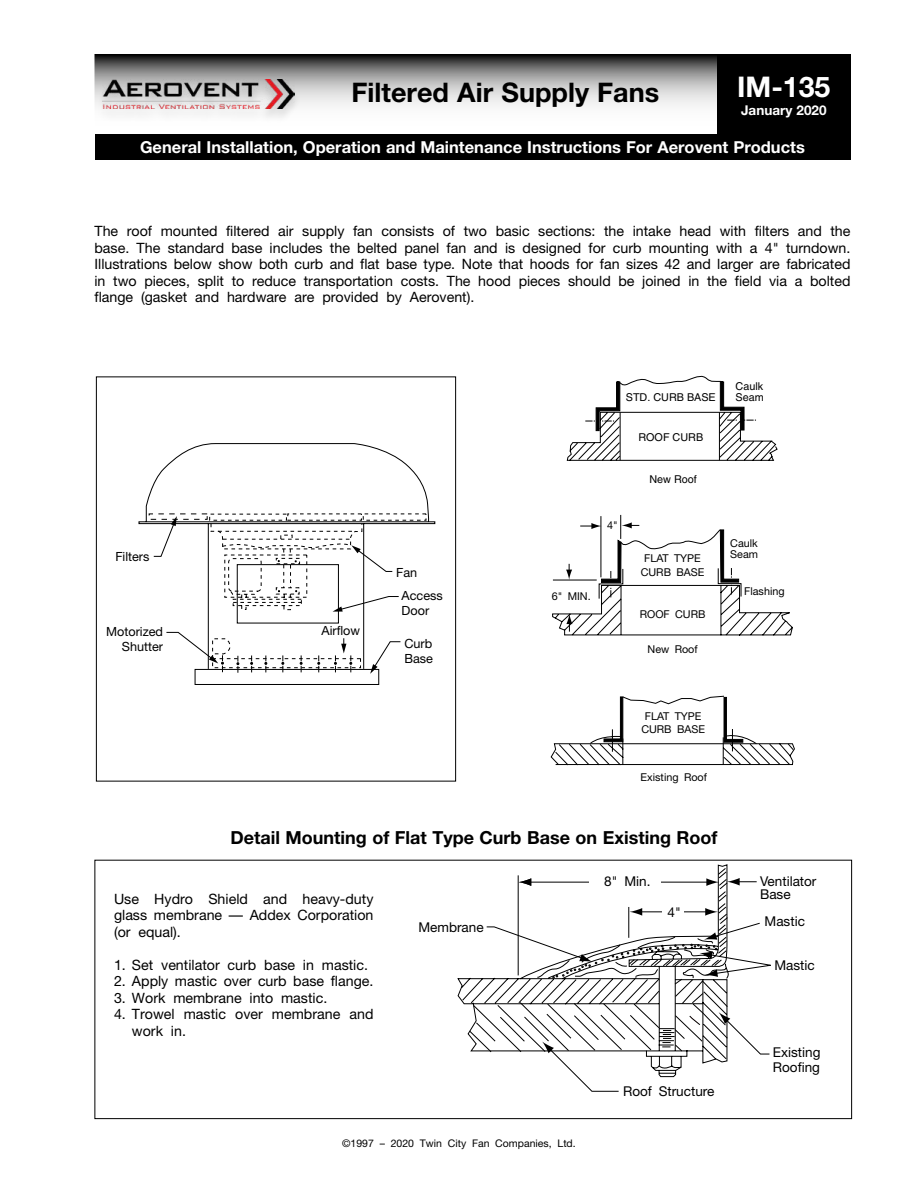
<style>
.page{position:relative;width:918px;height:1188px;background:#fff}
.page>*{position:absolute;margin:0;border:0;box-sizing:border-box;transform-origin:0 0}
.t1{font:700 28.5px "Helvetica Neue";color:#fff}
.t2{font:700 27px "Helvetica Neue";color:#000}
.t3{font:700 18px "Helvetica Neue";color:#000}
.t4{font:700 16.5px "Helvetica Neue";color:#fff}
.t5{font:14.25px/16.5px "Helvetica Neue";color:#000;text-align:justify}
.t6{font:13.5px/15px "Helvetica Neue";color:#000}
.t7{font:700 13.5px "Helvetica Neue";color:#fff}
.t8{font:12.6px/14.4px "Helvetica Neue";color:#000}
.t9{font:10.8px/13.2px "Helvetica Neue";color:#000;text-align:center}
.t10{font:10.8px/10.8px "Helvetica";color:#000}
.t11{font:10.5px "Helvetica Neue";color:#000}
</style>
<div class="page">
<svg style="left:567px;top:375px;width:211px;height:86px"></svg>
<svg style="left:552px;top:514px;width:241px;height:122px"></svg>
<svg style="left:550px;top:696px;width:245px;height:70px"></svg>
<svg style="left:469px;top:867px;width:259px;height:185px"></svg>
<svg style="left:706px;top:878px;width:13px;height:8px"></svg>
<svg style="left:519px;top:878px;width:12px;height:8px"></svg>
<svg style="left:727px;top:878px;width:30px;height:8px"></svg>
<hr style="left:640px;top:911px;width:68px;height:1px;background:#000">
<svg style="left:705px;top:908px;width:13px;height:8px"></svg>
<svg style="left:629px;top:908px;width:13px;height:8px"></svg>
<div style="left:662px;top:902px;width:22px;height:23px;background:#fff"></div>
<div style="left:589px;top:873px;width:72px;height:14px;background:#fff"></div>
<svg style="left:486px;top:922px;width:285px;height:170px"></svg>
<div style="left:94px;top:860px;width:758px;height:259px;border:1px solid #000"></div>
<svg style="left:138px;top:443px;width:298px;height:242px"></svg>
<svg style="left:153px;top:513px;width:274px;height:161px"></svg>
<div style="left:96px;top:376px;width:360px;height:406px;border:1px solid #000"></div>
<div style="left:95px;top:134px;width:756px;height:26px;background:#000"></div>
<svg style="left:98px;top:57px;width:619px;height:49px;background:#9f9f9f"></svg>
<div style="left:95px;top:54px;width:747px;height:86px;border:2px solid #000"></div>
<div style="left:717px;top:54px;width:134px;height:80px;background:#000"></div>
<div style="left:96px;top:78px;width:206px;height:46px;background:#000;opacity:.2"></div>
<img style="left:102px;top:79px;width:192px;height:30px">
<h2 class="t2" style="left:352px;top:76px;width:309px">Filtered Air Supply Fans</h2>
<h1 class="t1" style="left:737px;top:69px;width:95px">IM-135</h1>
<p class="t7" style="left:741px;top:101px;width:87px">January 2020</p>
<p class="t4" style="left:140px;top:137px;width:666px">General Installation, Operation and Maintenance Instructions For Aerovent Products</p>
<p class="t5" style="left:94px;top:223px;width:758px">The roof mounted filtered air supply fan consists of two basic sections: the intake head with filters and the base. The standard base includes the belted panel fan and is designed for curb mounting with a 4" turndown.<br>Illustrations below show both curb and flat base type. Note that hoods for fan sizes 42 and larger are fabricated in two pieces, split to reduce transportation costs. The hood pieces should be joined in the field via a bolted flange (gasket and hardware are provided by Aerovent).</p>
<p class="t8" style="left:115px;top:549px;width:36px">Filters</p>
<p class="t8" style="left:106px;top:624px;width:58px;text-align:right">Motorized<br>Shutter</p>
<p class="t8" style="left:321px;top:624px;width:40px">Airflow</p>
<p class="t8" style="left:402px;top:560px;width:43px;line-height:23.5px;text-indent:-5px">Fan<br>Access</p>
<p class="t8" style="left:402px;top:603px;width:29px">Door</p>
<p class="t8" style="left:404px;top:636px;width:30px">Curb<br>Base</p>
<p class="t9" style="left:552px;top:590px;width:41px">6" MIN.</p>
<p class="t10" style="left:626px;top:392px;width:92px">STD. CURB BASE</p>
<p class="t10" style="left:638px;top:431px;width:66px">ROOF CURB</p>
<p class="t10" style="left:650px;top:473px;width:49px">New Roof</p>
<p class="t9" style="left:607px;top:518px;width:12px">4"</p>
<p class="t9" style="left:641px;top:552px;width:65px">FLAT TYPE<br>CURB BASE</p>
<p class="t9" style="left:640px;top:607px;width:67px">ROOF CURB</p>
<p class="t9" style="left:648px;top:642px;width:52px">New Roof</p>
<p class="t10" style="left:736px;top:381px;width:30px">Caulk<br>Seam</p>
<p class="t9" style="left:730px;top:537px;width:29px;line-height:10.8px;text-align:left">Caulk<br>Seam</p>
<p class="t9" style="left:744px;top:584px;width:42px">Flashing</p>
<p class="t9" style="left:641px;top:710px;width:65px">FLAT TYPE<br>CURB BASE</p>
<p class="t9" style="left:641px;top:770px;width:68px">Existing Roof</p>
<p class="t3" style="left:230px;top:826px;width:489px">Detail Mounting of Flat Type Curb Base on Existing Roof</p>
<p class="t5" style="left:114px;top:890px;width:261px">Use Hydro Shield and heavy-duty glass membrane — Addex Corporation (or equal).</p>
<p class="t5" style="left:114px;top:956px;width:256px">1. Set ventilator curb base in mastic.</p>
<p class="t5" style="left:114px;top:973px;width:261px">2. Apply mastic over curb base flange.</p>
<p class="t5" style="left:114px;top:989px;width:215px">3. Work membrane into mastic.</p>
<p class="t5" style="left:132px;top:1006px;width:243px;text-indent:-18px">4. Trowel mastic over membrane and work in.</p>
<p class="t6" style="left:419px;top:919px;width:67px">Membrane</p>
<p class="t11" style="left:342px;top:1137px;width:235px">©1997 – 2020 Twin City Fan Companies, Ltd.</p>
<p class="t6" style="left:604px;top:873px;width:48px">8" Min.</p>
<p class="t6" style="left:668px;top:904px;width:15px">4"</p>
<p class="t6" style="left:623px;top:1083px;width:93px">Roof Structure</p>
<p class="t6" style="left:760px;top:874px;width:58px;line-height:13.5px">Ventilator<br>Base</p>
<p class="t6" style="left:765px;top:913px;width:42px">Mastic</p>
<p class="t6" style="left:774px;top:958px;width:42px">Mastic</p>
<p class="t6" style="left:773px;top:1045px;width:49px">Existing<br>Roofing</p>
</div>
